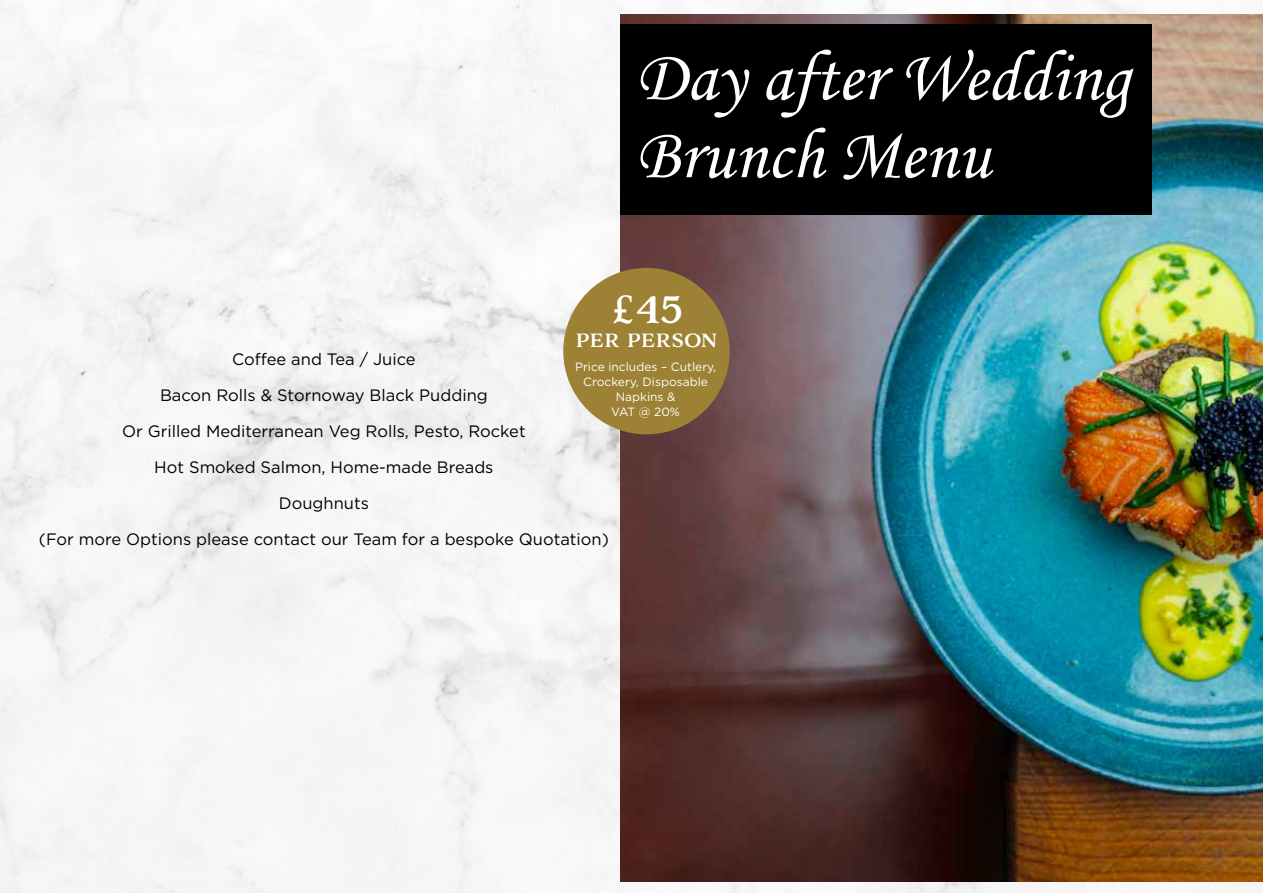
<style>
.page{position:relative;width:1263px;height:893px;background:#f6f6f6}
.page>*{position:absolute;margin:0;border:0;box-sizing:border-box;transform-origin:0 0}
.t1{font:72px/78px "Monotype Corsiva";color:#fff}
.t2{font:39px "Adorn S Serif";color:#fff}
.t3{font:21px "Adorn S Serif";color:#fff}
.t4{font:16.5px/36px "Gotham";color:#000;text-align:center}
.t5{font:12px/15px "Gotham";color:#fff;text-align:center}
</style>
<div class="page">
<img style="left:621px;top:14px;width:642px;height:867px">
<div style="left:620px;top:25px;width:531px;height:190px;background:#000"></div>
<div style="left:563px;top:268px;width:167px;height:166px;background:#9d8235;border-radius:50%"></div>
<h1 class="t1" style="left:636px;top:38px;width:495px">Day after Wedding<br>Brunch Menu</h1>
<h2 class="t2" style="left:610px;top:284px;width:74px">£45</h2>
<p class="t3" style="left:575px;top:326px;width:144px">PER PERSON</p>
<p class="t5" style="left:575px;top:359px;width:143px">Price includes – Cutlery,<br>Crockery, Disposable<br>Napkins &amp;<br>VAT @ 20%</p>
<p class="t4" style="left:39px;top:341px;width:571px">Coffee and Tea / Juice<br>Bacon Rolls &amp; Stornoway Black Pudding<br>Or Grilled Mediterranean Veg Rolls, Pesto, Rocket<br>Hot Smoked Salmon, Home-made Breads<br>Doughnuts<br>(For more Options please contact our Team for a bespoke Quotation)</p>
</div>
